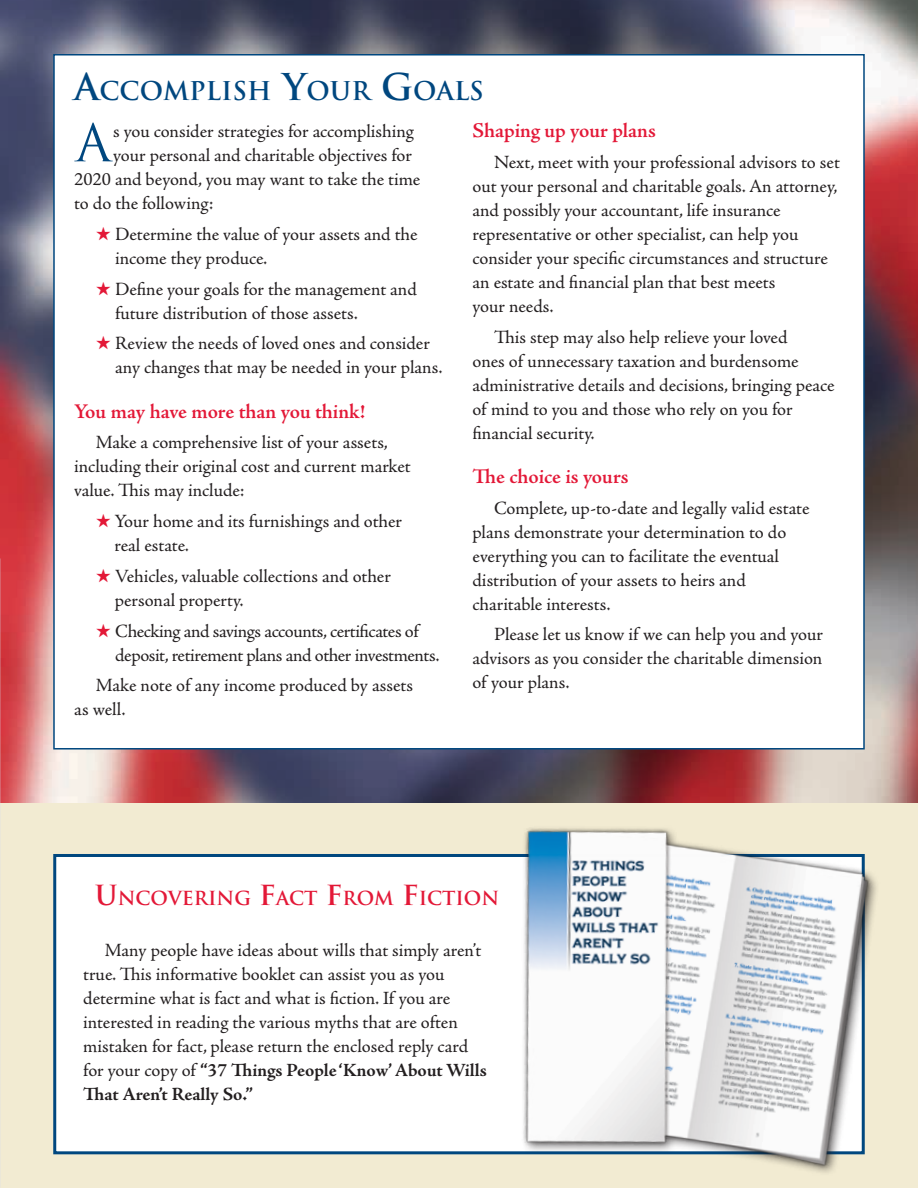
<style>
.page{position:relative;width:918px;height:1188px;background:#fff}
.page>*{position:absolute;margin:0;border:0;box-sizing:border-box;transform-origin:0 0}
.t1{font:50.55px "Trajan";color:#00477f}
.t2{font:700 25.2px "Trajan";color:#00477f}
.t3{font:600 21px "Adobe Jenson Pro";letter-spacing:-.005em;color:#e31837}
.t4{font:700 18.9px "Trajan";letter-spacing:-.005em;color:#e31837}
.t5{font:18.75px/24px "Adobe Jenson Pro";letter-spacing:-.005em;color:#231f20}
.t6{font:18.75px/24px "Adobe Jenson Pro";letter-spacing:-.025em;color:#231f20}
.s1{font-size:36px}
.s2{color:#e31837}
.s3{font-size:27px}
.s4{font-weight:700}
</style>
<div class="page">
<div style="left:0;top:649px;width:918px;height:539px;background:#f2ebd2"></div>
<img style="left:0;top:0;width:918px;height:803px">
<div style="left:53px;top:54px;width:812px;height:696px;background:#fff;border:2px solid #00477f"></div>
<div style="left:53px;top:854px;width:443px;height:301px;background:#fff"></div>
<img style="left:496px;top:828px;width:381px;height:345px">
<h2 class="t2" style="left:74px;top:75px;width:411px"><span class="s1">A</span>CCOMPLISH <span class="s1">Y</span>OUR <span class="s1">G</span>OALS</h2>
<h1 class="t1" style="left:76px;top:112px;width:37px">A</h1>
<p class="t5" style="left:113px;top:120px;width:302px">s you consider strategies for accomplishing</p>
<p class="t3" style="left:472px;top:119px;width:185px">Shaping up your plans</p>
<p class="t5" style="left:472px;top:150px;width:369px;text-indent:22px">Next, meet with your professional advisors to set out your personal and charitable goals. An attorney, and possibly your accountant, life insurance representative or other specialist, can help you consider your specific circumstances and structure an estate and financial plan that best meets<br>your needs.</p>
<p class="t5" style="left:472px;top:325px;width:364px;text-indent:22px">This step may also help relieve your loved<br>ones of unnecessary taxation and burdensome administrative details and decisions, bringing peace of mind to you and those who rely on you for financial security.</p>
<p class="t3" style="left:472px;top:465px;width:158px">The choice is yours</p>
<p class="t5" style="left:472px;top:496px;width:339px;text-indent:22px">Complete, up-to-date and legally valid estate plans demonstrate your determination to do everything you can to facilitate the eventual distribution of your assets to heirs and charitable interests.</p>
<p class="t5" style="left:472px;top:623px;width:352px;text-align:justify;text-indent:22px">Please let us know if we can help you and your advisors as you consider the charitable dimension of your plans.</p>
<p class="t5" style="left:113px;top:144px;width:300px">your personal and charitable objectives for</p>
<p class="t5" style="left:74px;top:168px;width:348px">2020 and beyond, you may want to take the time</p>
<p class="t5" style="left:74px;top:192px;width:141px">to do the following:</p>
<p class="t5" style="left:115px;top:222px;width:304px;text-indent:-19px"><span class="s2">★</span> Determine the value of your assets and the income they produce.</p>
<p class="t5" style="left:115px;top:277px;width:303px;text-indent:-19px"><span class="s2">★</span> Define your goals for the management and future distribution of those assets.</p>
<p class="t5" style="left:115px;top:332px;width:329px;text-indent:-19px"><span class="s2">★</span> Review the needs of loved ones and consider any changes that may be needed in your plans.</p>
<p class="t3" style="left:74px;top:399px;width:292px">You may have more than you think!</p>
<p class="t5" style="left:74px;top:431px;width:338px;text-indent:22px">Make a comprehensive list of your assets, including their original cost and current market value. This may include:</p>
<p class="t5" style="left:115px;top:510px;width:289px;text-indent:-19px"><span class="s2">★</span> Your home and its furnishings and other real estate.</p>
<p class="t5" style="left:115px;top:564px;width:278px;text-indent:-19px"><span class="s2">★</span> Vehicles, valuable collections and other personal property.</p>
<p class="t6" style="left:115px;top:619px;width:326px;text-indent:-19px"><span class="s2">★</span> Checking and savings accounts, certificates of deposit, retirement plans and other investments.</p>
<p class="t5" style="left:74px;top:674px;width:340px;text-indent:22px">Make note of any income produced by assets as well.</p>
<p class="t4" style="left:95px;top:887px;width:406px"><span class="s3">U</span>NCOVERING <span class="s3">F</span>ACT <span class="s3">F</span> ROM <span class="s3">F</span> ICTION</p>
<p class="t5" style="left:83px;top:939px;width:405px;text-indent:22px">Many people have ideas about wills that simply aren’t true. This informative booklet can assist you as you determine what is fact and what is fiction. If you are interested in reading the various myths that are often mistaken for fact, please return the enclosed reply card for your copy of <span class="s4">“37 Things People ‘Know’ About Wills That Aren’t Really So.”</span></p>
</div>
